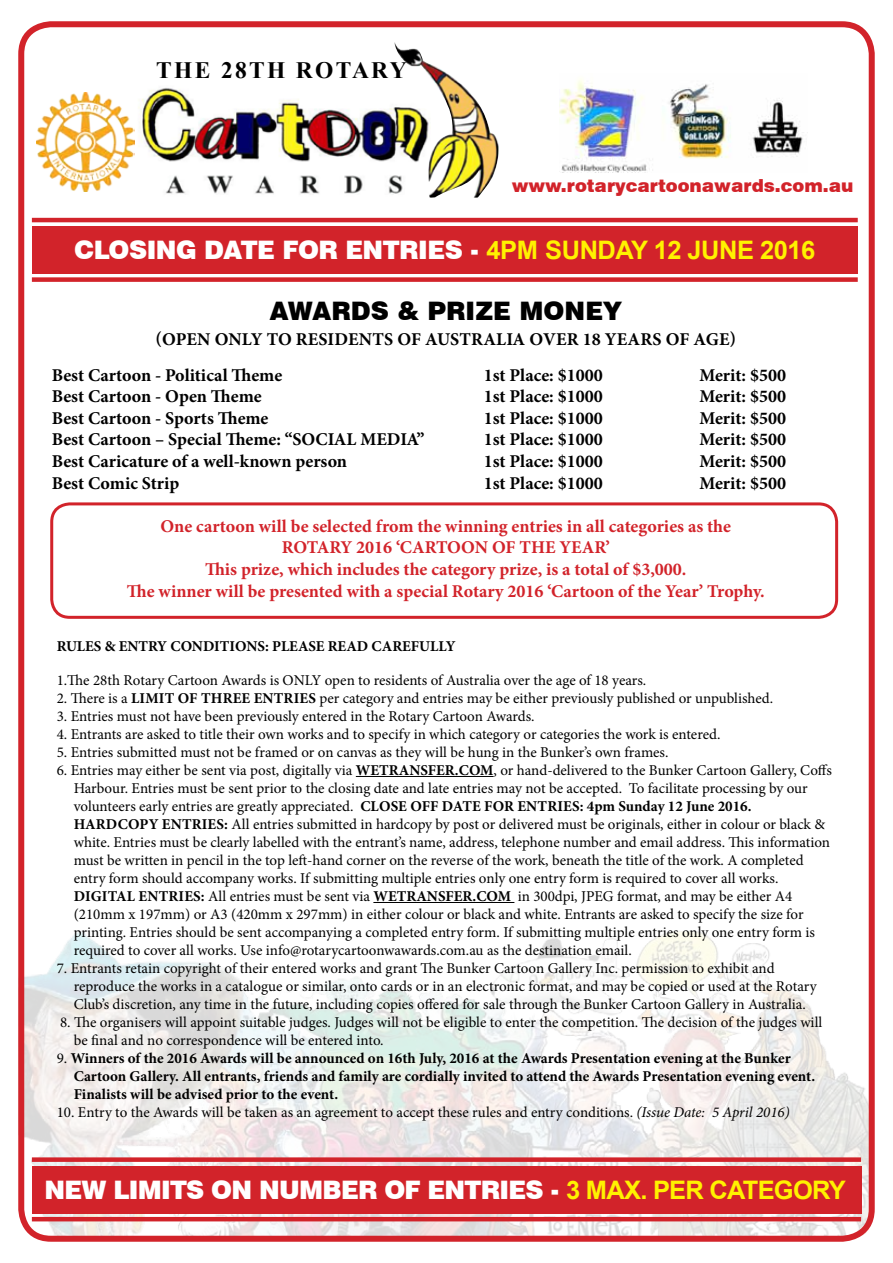
<style>
.page{position:relative;width:893px;height:1263px;background:#fff}
.page>*{position:absolute;margin:0;border:0;box-sizing:border-box;transform-origin:0 0}
.t1{font:900 25.5px "Swiss 721 BT";letter-spacing:-.03em;color:#fff}
.t2{font:700 25.5px "Arial";letter-spacing:-.02em;color:#fff200}
.t3{font:900 25.5px "Swiss 721 BT";color:#000}
.t4{font:700 23.4px "Times New Roman";letter-spacing:.1em;color:#000}
.t5{font:700 18px "Minion Pro";color:#000}
.t6{font:700 18px/21.6px "Minion Pro";color:#d2232a;text-align:center}
.t7{font:900 18px "Swiss 721 BT";color:#d2232a}
.t8{font:15px/18px "Minion Pro";color:#000}
.t9{font:700 15px/18px "Minion Pro";color:#000}
.s1{font-family:"Swiss 721 BT";font-weight:900;color:#fff}
.s2{font-weight:700}
.s3{font-weight:400}
.s4{font-style:italic}
.s5{font-family:"Arial";font-weight:700;color:#fff200}
</style>
<div class="page">
<img style="left:25px;top:931px;width:843px;height:304px">
<div style="left:18px;top:21px;width:857px;height:1221px;border:6px solid #d2232a;border-radius:30px"></div>
<div style="left:32px;top:1157px;width:829px;height:5px;background:#d2232a"></div>
<div style="left:32px;top:1166px;width:829px;height:47px;background:#d2232a"></div>
<hr style="left:32px;top:1217px;width:829px;height:4px;background:#d2232a">
<hr style="left:32px;top:218px;width:826px;height:4px;background:#d2232a">
<div style="left:32px;top:227px;width:826px;height:47px;background:#d2232a"></div>
<div style="left:32px;top:277px;width:826px;height:5px;background:#d2232a"></div>
<div style="left:50px;top:502px;width:788px;height:117px;border:3px solid #d2232a;border-radius:18px"></div>
<hr style="left:356px;top:776px;width:138px;height:1px;background:#000">
<hr style="left:373px;top:902px;width:141px;height:1px;background:#000">
<img style="left:138px;top:88px;width:256px;height:106px">
<img style="left:394px;top:42px;width:105px;height:156px">
<img style="left:36px;top:93px;width:99px;height:98px">
<img style="left:559px;top:79px;width:244px;height:94px">
<h2 class="t4" style="left:156px;top:54px;width:252px">THE 28TH ROTARY</h2>
<p class="t7" style="left:512px;top:174px;width:343px">WWW.ROTARYCARTOONAWARDS.COM.AU</p>
<h1 class="t1" style="left:74px;top:234px;width:18px">CLOSIN</h1>
<h1 class="t1" style="left:176px;top:234px;width:66px">G DATE</h1>
<h1 class="t1" style="left:282px;top:234px;width:19px">FOR</h1>
<h1 class="t1" style="left:345px;top:234px;width:18px">ENTRIES</h1>
<h1 class="t2" style="left:470px;top:233px;width:347px"><span class="s1">-</span> 4PM SUNDAY 12 JUNE 2016</h1>
<h1 class="t3" style="left:270px;top:295px;width:22px">AWAR</h1>
<h1 class="t3" style="left:351px;top:295px;width:190px">DS &amp; PRIZE MONEY</h1>
<p class="t5" style="left:156px;top:326px;width:329px">(Open ONLY to residents of Austral</p>
<p class="t5" style="left:506px;top:326px;width:231px">ia over 18 years of age)</p>
<p class="t5" style="left:52px;top:362px;width:232px">Best Cartoon - Political Theme</p>
<p class="t5" style="left:484px;top:362px;width:120px">1st Place: $1000</p>
<p class="t5" style="left:699px;top:362px;width:88px">Merit: $500</p>
<p class="t5" style="left:52px;top:384px;width:211px">Best Cartoon - Open Theme</p>
<p class="t5" style="left:484px;top:384px;width:120px">1st Place: $1000</p>
<p class="t5" style="left:699px;top:384px;width:88px">Merit: $500</p>
<p class="t5" style="left:52px;top:405px;width:218px">Best Cartoon - Sports Theme</p>
<p class="t5" style="left:484px;top:405px;width:120px">1st Place: $1000</p>
<p class="t5" style="left:699px;top:405px;width:88px">Merit: $500</p>
<p class="t5" style="left:52px;top:427px;width:374px">Best Cartoon – Special Theme: “SOCIAL MEDIA”</p>
<p class="t5" style="left:484px;top:427px;width:120px">1st Place: $1000</p>
<p class="t5" style="left:699px;top:427px;width:88px">Merit: $500</p>
<p class="t5" style="left:52px;top:449px;width:297px">Best Caricature of a well-known person</p>
<p class="t5" style="left:484px;top:449px;width:120px">1st Place: $1000</p>
<p class="t5" style="left:699px;top:449px;width:88px">Merit: $500</p>
<p class="t5" style="left:52px;top:470px;width:129px">Best Comic Strip</p>
<p class="t5" style="left:484px;top:470px;width:120px">1st Place: $1000</p>
<p class="t5" style="left:699px;top:470px;width:88px">Merit: $500</p>
<p class="t6" style="left:127px;top:515px;width:639px">One cartoon will be selected from the winning entries in all categories as the ROTARY 2016 ‘CARTOON OF THE YEAR’<br>This prize, which includes the category prize, is a total of $3,000.<br>The winner will be presented with a special Rotary 2016 ‘Cartoon of the Year’ Trophy.</p>
<p class="t9" style="left:57px;top:637px;width:73px">RULES &amp; ENT</p>
<p class="t9" style="left:148px;top:637px;width:54px">RY CONDITI</p>
<p class="t9" style="left:235px;top:637px;width:178px">ONS : PLEASE READ CAREFU</p>
<p class="t9" style="left:430px;top:637px;width:27px">LLY</p>
<p class="t8" style="left:57px;top:671px;width:591px">1.The 28th Rotary Cartoon Awards is ONLY open to residents of Australia over the age of 18 years.</p>
<p class="t8" style="left:57px;top:689px;width:718px">2. There is a <span class="s2">limit of three entries</span> per category and entries may be either previously published or unpublished.</p>
<p class="t8" style="left:57px;top:707px;width:479px">3. Entries must not have been previously entered in the Rotary Cartoon Awards.</p>
<p class="t8" style="left:57px;top:725px;width:665px">4. Entrants are asked to title their own works and to specify in which category or categories the work is entered.</p>
<p class="t8" style="left:57px;top:743px;width:613px">5. Entries submitted must not be framed or on canvas as they will be hung in the Bunker’s own frames.</p>
<p class="t8" style="left:57px;top:761px;width:363px">6. Entries may either be sent via post, digitally via <span class="s2">WETRANSFE</span></p>
<p class="t8" style="left:74px;top:761px;width:760px;text-indent:371px"><span class="s2">R.COM</span>, or hand-delivered to the Bunker Cartoon Gallery, Coffs Harbour. Entries must be sent prior to the closing date and late entries may not be accepted. To facilitate processing by our volunteers early entries are greatly appreciated. <span class="s2">Clo se o ff date for entries: 4pm Sunday 12 June 2016.<br>Hardcopy entries:</span> All entries submitted in hardcopy by post or delivered must be originals, either in colour or black &amp; white. Entries must be clearly labelled with the entrant’s name, address, telephone number and email address. This information must be written in pencil in the top left-hand corner on the reverse of the work, beneath the title of the work. A completed entry form should accompany works. If submitting multiple entries only one entry form is required to cover all works.<br><span class="s2">Digital entries:</span> All entries must be sent via <span class="s2">WETRANSFE</span></p>
<p class="t8" style="left:74px;top:887px;width:743px;text-indent:389px"><span class="s2">R.COM</span> in 300dpi, JPEG format, and may be either A4 (210mm x 197mm) or A3 (420mm x 297mm) in either colour or black and white. Entrants are asked to specify the size for printing. Entries should be sent accompanying a completed entry form. If submitting multiple entries only one entry form is required to cover all works. Use info@rotarycartoonwawards.com.au as the destination email.</p>
<p class="t8" style="left:74px;top:959px;width:744px;text-indent:-17px">7. Entrants retain copyright of their entered works and grant The Bunker Cartoon Gallery Inc. permission to exhibit and reproduce the works in a catalogue or similar, onto cards or in an electronic format, and may be copied or used at the Rotary<br>Club’s discretion, any time in the future, including copies offered for sale through the Bunker Cartoon Gallery in Australia.</p>
<p class="t8" style="left:74px;top:1013px;width:750px;text-indent:-14px">8. The organisers will appoint suitable judges. Judges will not be eligible to enter the competition. The decision of the judges will be final and no correspondence will be entered into.</p>
<p class="t9" style="left:74px;top:1049px;width:743px;text-indent:-17px"><span class="s3">9.</span> Winners of the 2016 Awards will be announced on 16th July, 2016 at the Awards Presentation evening at the Bunker<br>Cartoon Gallery. All entrants, friends and family are cordially invited to attend the Awards Presentation evening event.<br>Finalists will be advised prior to the event.</p>
<p class="t8" style="left:57px;top:1103px;width:734px">10. Entry to the Awards will be taken as an agreement to accept these rules and entry conditions. <span class="s4">(Issue Date: 5 April 2016)</span></p>
<h1 class="t1" style="left:44px;top:1174px;width:803px">NEW LIMITS ON NUMBER OF ENTRIES - <span class="s5">3 MAX. PER CATEGORY</span></h1>
</div>
